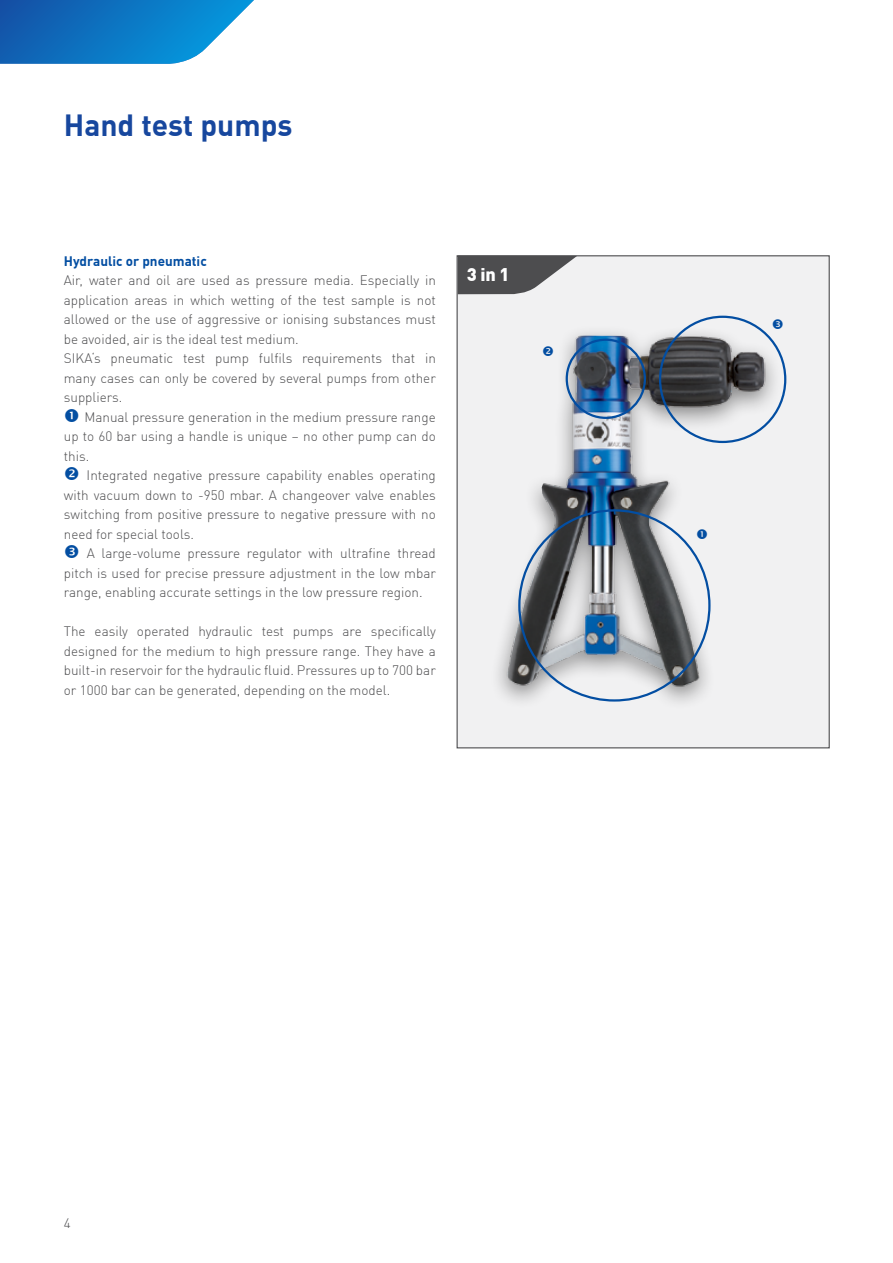
<style>
.page{position:relative;width:893px;height:1263px;background:#fff}
.page>*{position:absolute;margin:0;border:0;box-sizing:border-box;transform-origin:0 0}
.t1{font:700 30px "DIN Offc";color:#17479e}
.t2{font:900 18px "DIN Offc";color:#fff}
.t3{font:300 13.5px/19.5px "DIN Offc";color:#4d4d4f;text-align:justify}
.t4{font:700 13.5px "DIN Offc";color:#034ea2}
</style>
<div class="page">
<svg style="left:0;top:0;width:254px;height:64px"></svg>
<div style="left:457px;top:255px;width:373px;height:493px;background:#f1f1f2;border:1px solid #4d4d4f"></div>
<div style="left:490px;top:326px;width:292px;height:384px;background:#000;opacity:.45"></div>
<img style="left:490px;top:336px;width:297px;height:374px">
<svg style="left:458px;top:256px;width:119px;height:38px"></svg>
<div style="left:566px;top:339px;width:80px;height:80px;border:2px solid #034ea2;border-radius:50%"></div>
<svg style="left:773px;top:326px;width:9px;height:3px"></svg>
<svg style="left:543px;top:346px;width:10px;height:10px"></svg>
<svg style="left:697px;top:529px;width:10px;height:10px"></svg>
<h1 class="t1" style="left:64px;top:105px;width:230px">Hand test pumps</h1>
<p class="t4" style="left:64px;top:252px;width:145px">Hydraulic or pneumatic</p>
<p class="t3" style="left:64px;top:270px;width:374px;text-align:left">Air, water and oil are used as pressure media. Especially in application areas in which wetting of the test sample is not allowed or the use of aggressive or ionising substances must be avoided, air is the ideal test medium.<br>SIKA‘s pneumatic test pump fulfils requirements that in many cases can only be covered by several pumps from other suppliers.</p>
<p class="t3" style="left:64px;top:407px;width:374px;text-indent:21px">Manual pressure generation in the medium pressure range up to 60 bar using a handle is unique – no other pump can do this.</p>
<p class="t3" style="left:64px;top:465px;width:374px;text-indent:23px">Integrated negative pressure capability enables operating with vacuum down to -950 mbar. A changeover valve enables switching from positive pressure to negative pressure with no need for special tools.</p>
<p class="t3" style="left:64px;top:543px;width:374px;text-indent:23px">A large-volume pressure regulator with ultrafine thread pitch is used for precise pressure adjustment in the low mbar range, enabling accurate settings in the low pressure region.</p>
<p class="t3" style="left:64px;top:621px;width:374px">The easily operated hydraulic test pumps are specifically designed for the medium to high pressure range. They have a built-in reservoir for the hydraulic fluid. Pressures up to 700 bar or 1000 bar can be generated, depending on the model.</p>
<h2 class="t2" style="left:467px;top:262px;width:44px">3 in 1</h2>
<p class="t3" style="left:64px;top:1213px;width:8px">4</p>
</div>
